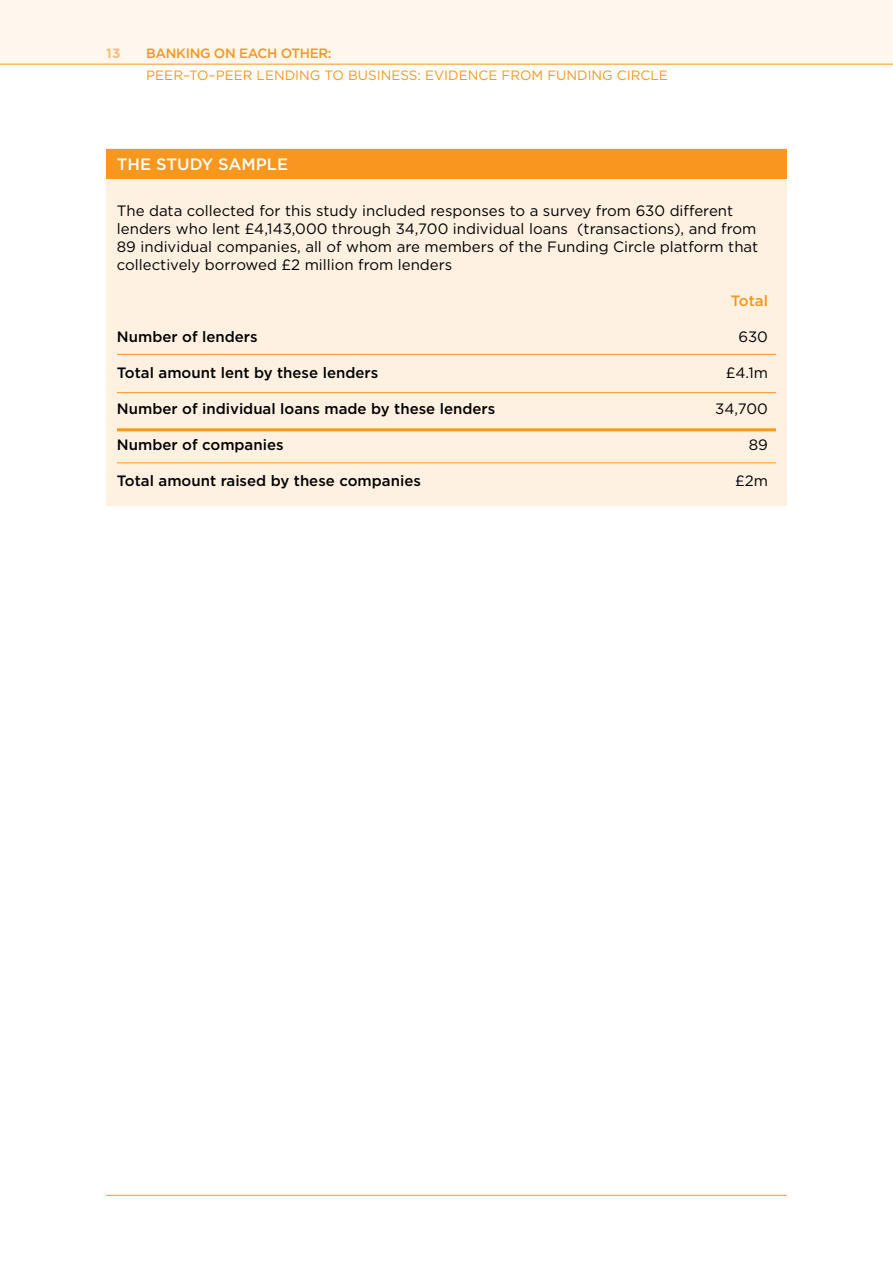
<style>
.page{position:relative;width:893px;height:1263px;background:#fff}
.page>*{position:absolute;margin:0;border:0;box-sizing:border-box;transform-origin:0 0}
.t1{font:500 16.5px "Gotham HTF";color:#fff}
.t2{font:15px/18px "Gotham HTF";color:#000}
.t3{font:500 15px "Gotham HTF";color:#000}
.t4{font:500 15px "Gotham HTF";color:#f8971d}
.t5{font:13.5px "Gotham HTF";color:#f8971d}
.t6{font:500 13.5px "Gotham HTF";letter-spacing:-.025em;color:#f8971d}
.t7{font:700 13.5px "Gotham HTF";color:#fcbe76}
</style>
<div class="page">
<div style="left:0;top:0;width:893px;height:64px;background:#fff7ee"></div>
<hr style="left:106px;top:1195px;width:681px;height:1px;background:#f8971d">
<hr style="left:0;top:64px;width:893px;height:1px;background:#f8971d">
<div style="left:106px;top:149px;width:681px;height:357px;background:#fff1e2"></div>
<div style="left:106px;top:149px;width:681px;height:30px;background:#f8971d"></div>
<hr style="left:117px;top:354px;width:659px;height:1px;background:#f8971d">
<hr style="left:117px;top:392px;width:659px;height:1px;background:#f8971d">
<hr style="left:117px;top:462px;width:659px;height:1px;background:#f8971d">
<hr style="left:117px;top:428px;width:659px;height:3px;background:#f8971d">
<p class="t7" style="left:106px;top:45px;width:16px">13</p>
<p class="t6" style="left:146px;top:46px;width:187px">BANKING ON EACH OTHER:</p>
<p class="t5" style="left:146px;top:68px;width:523px">Peer–to–peer lending to business: Evidence from Funding Circle</p>
<p class="t1" style="left:117px;top:155px;width:150px">The Study Sample</p>
<p class="t2" style="left:117px;top:201px;width:643px">The data collected for this study included responses to a survey from 630 different lenders who lent £4,143,000 through 34,700 individual loans (transactions), and from 89 individual companies, all of whom are members of the Funding Circle platform that collectively borrowed £2 million from lenders</p>
<p class="t4" style="left:731px;top:292px;width:39px">Total</p>
<p class="t3" style="left:117px;top:328px;width:142px">Number of lenders</p>
<p class="t2" style="left:738px;top:327px;width:31px">630</p>
<p class="t3" style="left:117px;top:364px;width:263px">Total amount lent by these lenders</p>
<p class="t2" style="left:726px;top:363px;width:44px">£4.1m</p>
<p class="t3" style="left:117px;top:400px;width:380px">Number of individual loans made by these lenders</p>
<p class="t2" style="left:715px;top:399px;width:54px">34,700</p>
<p class="t3" style="left:117px;top:436px;width:168px">Number of companies</p>
<p class="t2" style="left:749px;top:435px;width:21px">89</p>
<p class="t3" style="left:117px;top:472px;width:305px">Total amount raised by these companies</p>
<p class="t2" style="left:735px;top:471px;width:34px">£2m</p>
</div>
